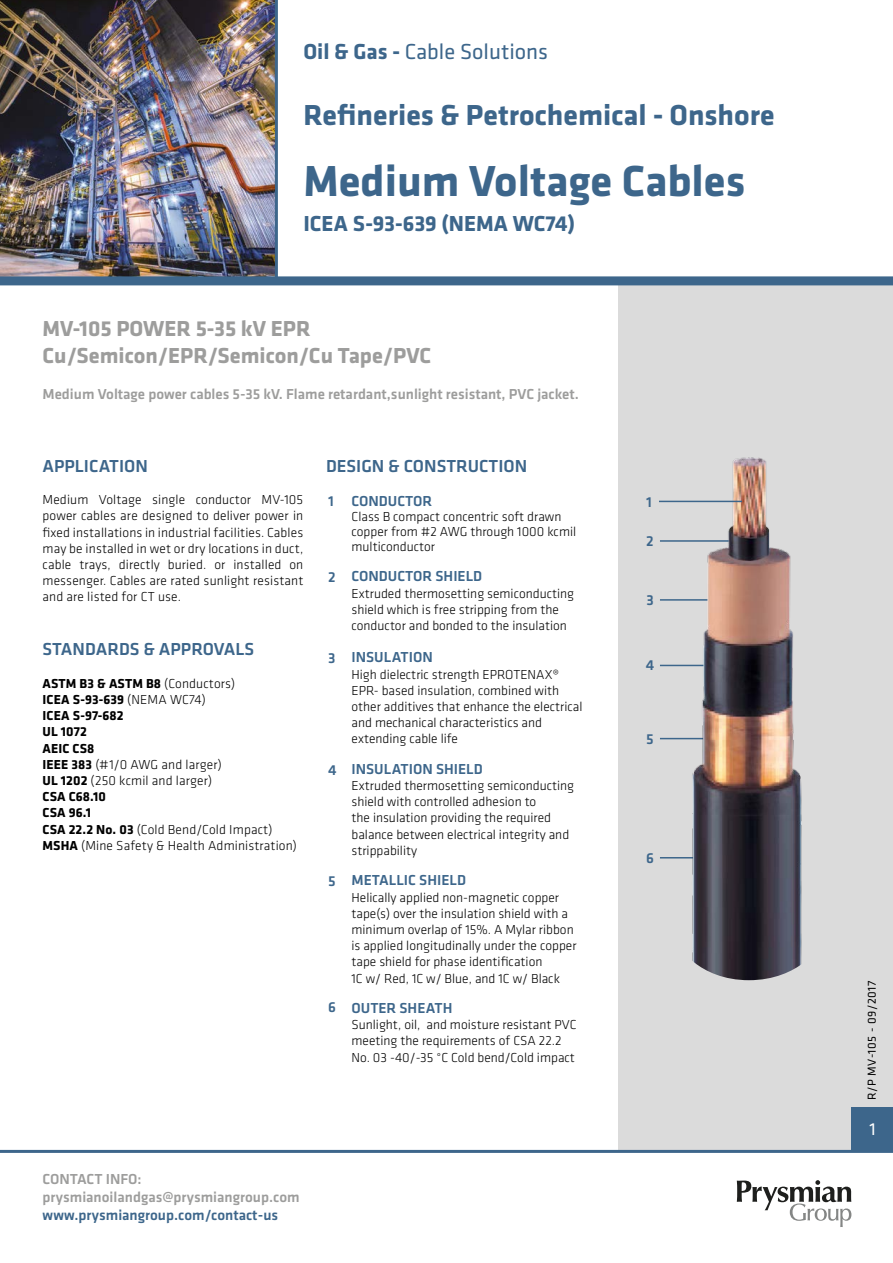
<style>
.page{position:relative;width:893px;height:1263px;background:#fff}
.page>*{position:absolute;margin:0;border:0;box-sizing:border-box;transform-origin:0 0}
.t1{font:700 45px "Klavika";color:#3d668b}
.t2{font:700 30px "Klavika";color:#3d668b}
.t3{font:700 22.5px/27px "Klavika";color:#9d9d9c}
.t4{font:22.5px "Klavika";color:#3d668b}
.t5{font:700 22.5px "Klavika";color:#3d668b}
.t6{font:500 18px "Klavika";color:#3d668b}
.t7{font:18px "Klavika";color:#fff}
.t8{font:500 15px/18px "Klavika";color:#9d9d9c}
.t9{font:500 15px "Klavika";color:#3d668b}
.t10{font:300 13.5px/16.2px "Klavika";color:#000}
.t11{font:12px "Klavika";letter-spacing:.05em;color:#000}
.s1{font-weight:700}
</style>
<div class="page">
<img style="left:0;top:0;width:275px;height:276px">
<div style="left:618px;top:278px;width:275px;height:872px;background:#dbdbdb"></div>
<div style="left:851px;top:1107px;width:42px;height:43px;background:#3d668b"></div>
<hr style="left:0;top:1150px;width:893px;height:3px;background:#3d668b">
<div style="left:0;top:276px;width:893px;height:9px;background:#3d668b"></div>
<svg style="left:737px;top:1180px;width:114px;height:47px"></svg>
<hr style="left:275px;top:0;width:3px;height:282px;background:#3d668b">
<hr style="left:660px;top:540px;width:74px;height:2px;background:#3d668b">
<hr style="left:660px;top:599px;width:60px;height:2px;background:#3d668b">
<hr style="left:660px;top:665px;width:59px;height:1px;background:#3d668b">
<hr style="left:660px;top:738px;width:48px;height:1px;background:#3d668b">
<hr style="left:660px;top:857px;width:48px;height:1px;background:#3d668b">
<img style="left:678px;top:457px;width:124px;height:523px">
<hr style="left:659px;top:501px;width:83px;height:1px;background:#3d668b">
<h3 class="t4" style="left:303px;top:40px;width:246px"><span class="s1">Oil &amp; Gas -</span> Cable Solutions</h3>
<h2 class="t2" style="left:303px;top:99px;width:473px">Refineries &amp; Petrochemical - Onshore</h2>
<h1 class="t1" style="left:303px;top:156px;width:443px">Medium Voltage Cables</h1>
<h3 class="t5" style="left:303px;top:211px;width:273px">ICEA S-93-639 (NEMA WC74)</h3>
<h3 class="t3" style="left:43px;top:315px;width:390px">MV-105 POWER 5-35 kV EPR<br>Cu/Semicon/EPR/Semicon/Cu Tape/PVC</h3>
<p class="t8" style="left:43px;top:385px;width:538px">Medium Voltage power cables 5-35 kV. Flame retardant,sunlight resistant, PVC jacket.</p>
<h3 class="t6" style="left:43px;top:456px;width:107px">APPLICATION</h3>
<p class="t10" style="left:43px;top:492px;width:262px;text-align:justify">Medium Voltage single conductor MV-105 power cables are designed to deliver power in fixed installations in industrial facilities. Cables may be installed in wet or dry locations in duct, cable trays, directly buried. or installed on messenger. Cables are rated sunlight resistant and are listed for CT use.</p>
<h3 class="t6" style="left:43px;top:639px;width:213px">STANDARDS &amp; APPROVALS</h3>
<p class="t10" style="left:43px;top:675px;width:256px"><span class="s1">ASTM B3 &amp; ASTM B8</span> (Conductors)<br><span class="s1">ICEA S-93-639</span> (NEMA WC74)<br><span class="s1">ICEA S-97-682<br>UL 1072<br>AEIC CS8<br>IEEE 383</span> (#1/0 AWG and larger)<br><span class="s1">UL 1202</span> (250 kcmil and larger)<br><span class="s1">CSA C68.10<br>CSA 96.1<br>CSA 22.2 No. 03</span> (Cold Bend/Cold Impact)<br><span class="s1">MSHA</span> (Mine Safety &amp; Health Administration)</p>
<h3 class="t6" style="left:326px;top:456px;width:203px">DESIGN &amp; CONSTRUCTION</h3>
<p class="t9" style="left:351px;top:493px;width:82px">CONDUCTOR</p>
<p class="t10" style="left:351px;top:509px;width:226px;line-height:15px">Class B compact concentric soft drawn copper from #2 AWG through 1000 kcmil multiconductor</p>
<p class="t9" style="left:351px;top:568px;width:132px">CONDUCTOR SHIELD</p>
<p class="t10" style="left:351px;top:585px;width:224px">Extruded thermosetting semiconducting shield which is free stripping from the conductor and bonded to the insulation</p>
<p class="t9" style="left:351px;top:649px;width:83px">INSULATION</p>
<p class="t10" style="left:351px;top:666px;width:233px">High dielectric strength EPROTENAX® EPR- based insulation, combined with other additives that enhance the electrical and mechanical characteristics and extending cable life</p>
<p class="t9" style="left:351px;top:761px;width:133px">INSULATION SHIELD</p>
<p class="t10" style="left:351px;top:778px;width:224px">Extruded thermosetting semiconducting shield with controlled adhesion to<br>the insulation providing the required balance between electrical integrity and strippability</p>
<p class="t9" style="left:351px;top:872px;width:116px">METALLIC SHIELD</p>
<p class="t10" style="left:351px;top:889px;width:227px">Helically applied non-magnetic copper tape(s) over the insulation shield with a minimum overlap of 15%. A Mylar ribbon is applied longitudinally under the copper tape shield for phase identification<br>1C w/ Red, 1C w/ Blue, and 1C w/ Black</p>
<p class="t9" style="left:351px;top:1000px;width:102px">OUTER SHEATH</p>
<p class="t10" style="left:351px;top:1017px;width:227px">Sunlight, oil, and moisture resistant PVC meeting the requirements of CSA 22.2<br>No. 03 -40/-35 °C Cold bend/Cold impact</p>
<p class="t9" style="left:328px;top:492px;width:7px">1</p>
<p class="t9" style="left:328px;top:569px;width:9px">2</p>
<p class="t9" style="left:328px;top:650px;width:9px">3</p>
<p class="t9" style="left:328px;top:761px;width:10px">4</p>
<p class="t9" style="left:328px;top:872px;width:9px">5</p>
<p class="t9" style="left:328px;top:998px;width:9px">6</p>
<p class="t8" style="left:43px;top:1171px;width:259px">CONTACT INFO: prysmianoilandgas@prysmiangroup.com</p>
<p class="t9" style="left:43px;top:1207px;width:237px">www.prysmiangroup.com/contact-us</p>
<p class="t9" style="left:646px;top:493px;width:7px">1</p>
<p class="t9" style="left:646px;top:533px;width:9px">2</p>
<p class="t9" style="left:646px;top:592px;width:9px">3</p>
<p class="t9" style="left:646px;top:657px;width:10px">4</p>
<p class="t9" style="left:646px;top:730px;width:9px">5</p>
<p class="t9" style="left:646px;top:849px;width:9px">6</p>
<p class="t11" style="left:865px;top:1100px;width:121px;rotate:-90deg">R/P MV-105 - 09/2017</p>
<h3 class="t7" style="left:869px;top:1119px;width:8px">1</h3>
</div>
